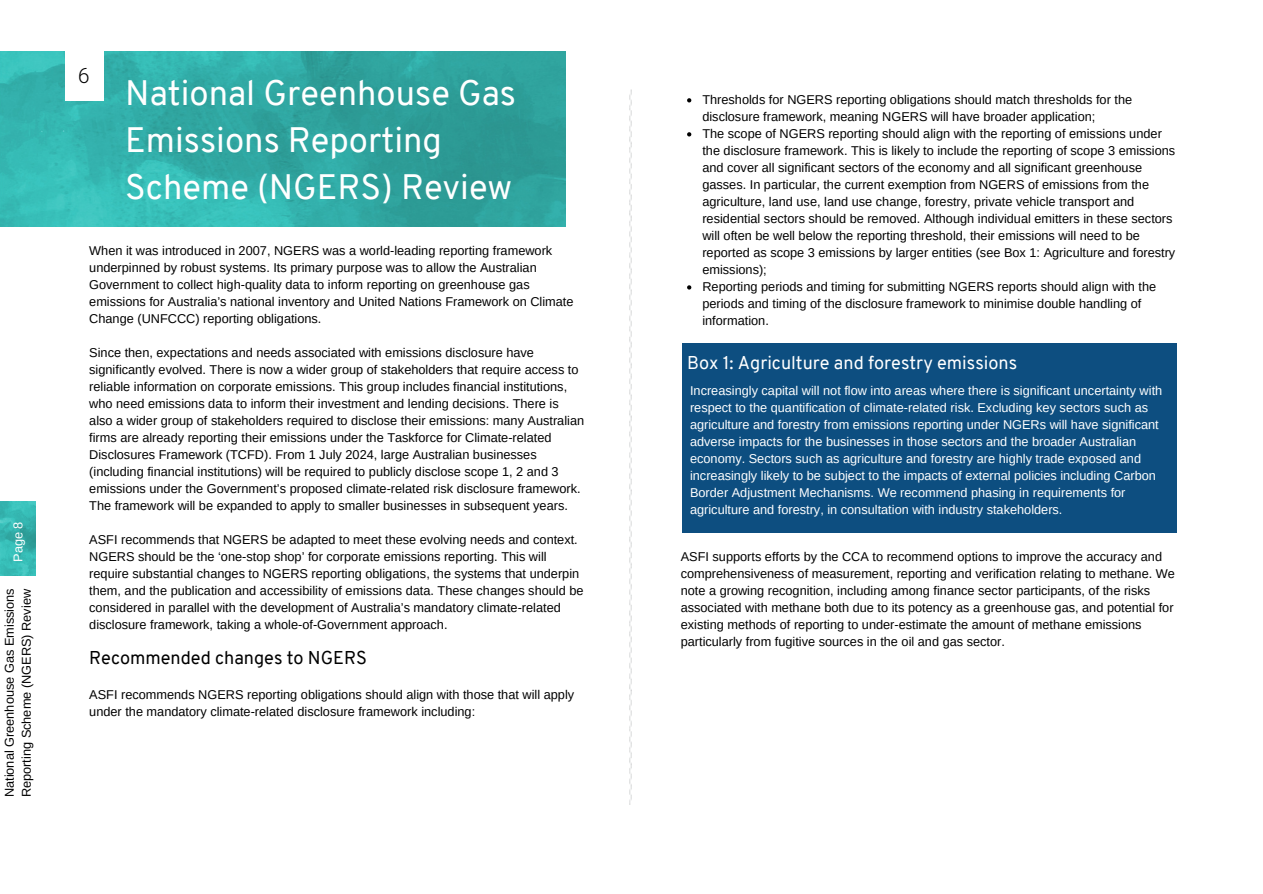
<style>
.page{position:relative;width:1263px;height:894px;background:#fff}
.page>*{position:absolute;margin:0;border:0;box-sizing:border-box;transform-origin:0 0}
.t1{font:34.5px/47.2px "Overpass";color:#fff}
.t2{font:300 21px "Roboto Mono";color:#000}
.t3{font:18.15px "Overpass";color:#fff}
.t4{font:18.15px "Overpass";color:#000}
.t5{font:12.75px/17px "Arimo";color:#000}
.t6{font:12.75px/17px "Arimo";color:#fff}
</style>
<div class="page">
<img style="left:629px;top:89px;width:3px;height:714px">
<img style="left:0;top:52px;width:566px;height:174px">
<div style="left:65px;top:52px;width:38px;height:49px;background:#fff"></div>
<div style="left:682px;top:343px;width:495px;height:190px;background:#0d4e80"></div>
<svg style="left:687px;top:98px;width:4px;height:4px"></svg>
<svg style="left:687px;top:132px;width:4px;height:4px"></svg>
<svg style="left:687px;top:285px;width:4px;height:4px"></svg>
<img style="left:0;top:501px;width:36px;height:74px">
<p class="t6" style="left:9px;top:561px;width:42px;rotate:-90deg">Page 8</p>
<p class="t5" style="left:1px;top:797px;width:210px;rotate:-90deg">National Greenhouse Gas Emissions<br>Reporting Scheme (NGERS) Review</p>
<p class="t2" style="left:78px;top:61px;width:14px">6</p>
<p class="t1" style="left:125px;top:72px;width:392px">National Greenhouse Gas<br>Emissions Reporting<br>Scheme (NGERS) Review</p>
<p class="t5" style="left:89px;top:242px;width:486px">When it was introduced in 2007, NGERS was a world-leading reporting framework underpinned by robust systems. Its primary purpose was to allow the Australian Government to collect high-quality data to inform reporting on greenhouse gas emissions for Australia’s national inventory and United Nations Framework on Climate Change (UNFCCC) reporting obligations.</p>
<p class="t5" style="left:89px;top:344px;width:496px">Since then, expectations and needs associated with emissions disclosure have significantly evolved. There is now a wider group of stakeholders that require access to reliable information on corporate emissions. This group includes financial institutions, who need emissions data to inform their investment and lending decisions. There is also a wider group of stakeholders required to disclose their emissions: many Australian firms are already reporting their emissions under the Taskforce for Climate-related Disclosures Framework (TCFD). From 1 July 2024, large Australian businesses (including financial institutions) will be required to publicly disclose scope 1, 2 and 3 emissions under the Government’s proposed climate-related risk disclosure framework.<br>The framework will be expanded to apply to smaller businesses in subsequent years.</p>
<p class="t5" style="left:89px;top:531px;width:496px">ASFI recommends that NGERS be adapted to meet these evolving needs and context.<br>NGERS should be the ‘one-stop shop’ for corporate emissions reporting. This will require substantial changes to NGERS reporting obligations, the systems that underpin them, and the publication and accessibility of emissions data. These changes should be considered in parallel with the development of Australia’s mandatory climate-related disclosure framework, taking a whole-of-Government approach.</p>
<p class="t4" style="left:89px;top:650px;width:279px">Recommended changes to NGERS</p>
<p class="t5" style="left:89px;top:685px;width:486px">ASFI recommends NGERS reporting obligations should align with those that will apply under the mandatory climate-related disclosure framework including:</p>
<p class="t5" style="left:702px;top:91px;width:431px">Thresholds for NGERS reporting obligations should match thresholds for the disclosure framework, meaning NGERS will have broader application;</p>
<p class="t5" style="left:702px;top:125px;width:474px">The scope of NGERS reporting should align with the reporting of emissions under the disclosure framework. This is likely to include the reporting of scope 3 emissions and cover all significant sectors of the economy and all significant greenhouse gasses. In particular, the current exemption from NGERS of emissions from the agriculture, land use, land use change, forestry, private vehicle transport and residential sectors should be removed. Although individual emitters in these sectors will often be well below the reporting threshold, their emissions will need to be reported as scope 3 emissions by larger entities (see Box 1: Agriculture and forestry emissions);</p>
<p class="t5" style="left:702px;top:277px;width:455px">Reporting periods and timing for submitting NGERS reports should align with the periods and timing of the disclosure framework to minimise double handling of information.</p>
<p class="t3" style="left:687px;top:355px;width:331px">Box 1: Agriculture and forestry emissions</p>
<p class="t6" style="left:690px;top:382px;width:474px">Increasingly capital will not flow into areas where there is significant uncertainty with respect to the quantification of climate-related risk. Excluding key sectors such as agriculture and forestry from emissions reporting under NGERs will have significant adverse impacts for the businesses in those sectors and the broader Australian economy. Sectors such as agriculture and forestry are highly trade exposed and increasingly likely to be subject to the impacts of external policies including Carbon Border Adjustment Mechanisms. We recommend phasing in requirements for agriculture and forestry, in consultation with industry stakeholders.</p>
<p class="t5" style="left:681px;top:547px;width:496px">ASFI supports efforts by the CCA to recommend options to improve the accuracy and comprehensiveness of measurement, reporting and verification relating to methane. We note a growing recognition, including among finance sector participants, of the risks associated with methane both due to its potency as a greenhouse gas, and potential for existing methods of reporting to under-estimate the amount of methane emissions particularly from fugitive sources in the oil and gas sector.</p>
</div>
